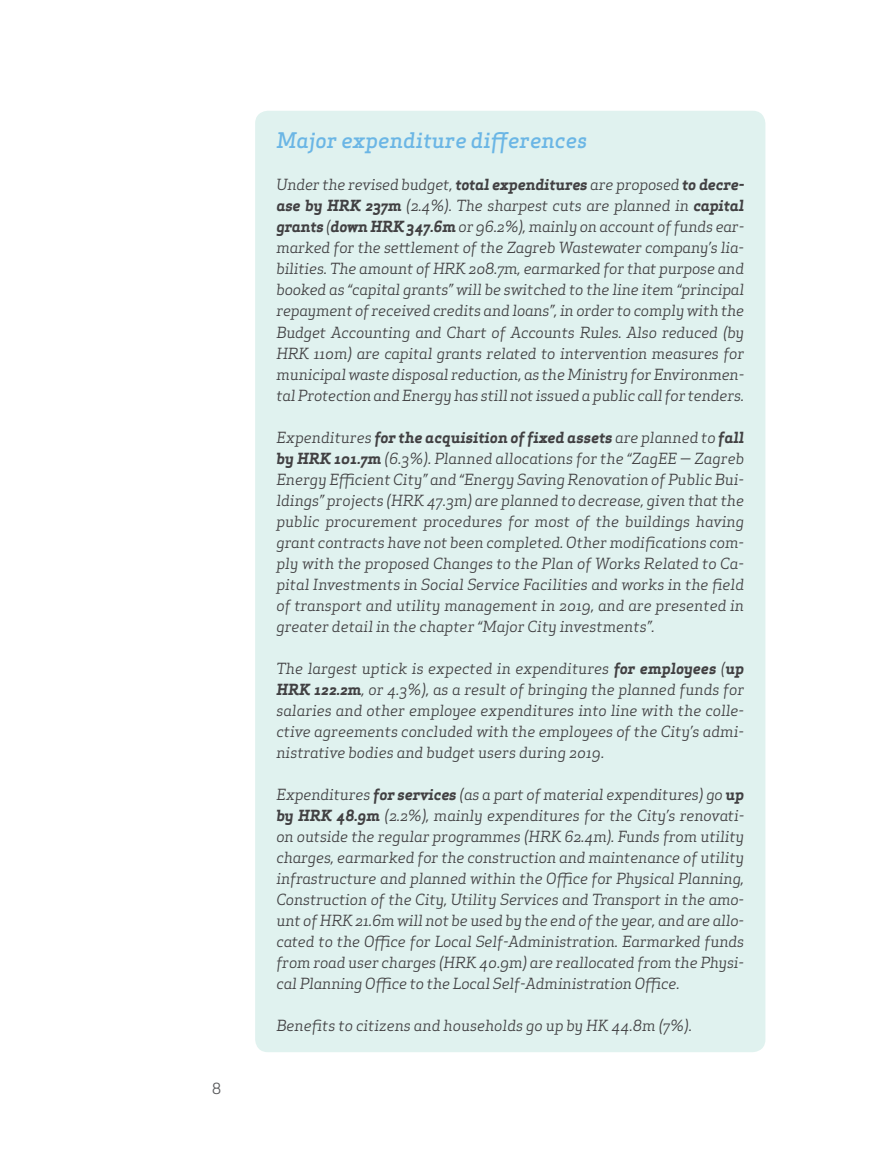
<style>
.page{position:relative;width:893px;height:1170px;background:#fff}
.page>*{position:absolute;margin:0;border:0;box-sizing:border-box;transform-origin:0 0}
.t1{font:italic 500 21px "Apex Serif";color:#6bb6e5}
.t2{font:italic 15px/21px "Apex Serif";color:#414042;text-align:justify}
.t3{font:15px "Apex Serif";color:#58595b}
.s1{font-weight:700}
</style>
<div class="page">
<div style="left:255px;top:111px;width:510px;height:941px;background:#e0f2ef;border-radius:13px"></div>
<p class="t3" style="left:212px;top:1078px;width:10px">8</p>
<h1 class="t1" style="left:276px;top:127px;width:312px">Major expenditure differences</h1>
<p class="t2" style="left:276px;top:174px;width:469px">Under the revised budget, <span class="s1">total expenditures</span> are proposed <span class="s1">to decre&shy;ase by HRK 237m</span> (2.4%). The sharpest cuts are planned in <span class="s1">capital grants</span> (<span class="s1">down HRK 347.6m</span> or 96.2%), mainly on account of funds ear&shy;marked for the settlement of the Zagreb Wastewater company’s lia&shy;bilities. The amount of HRK 208.7m, earmarked for that purpose and booked as “capital grants” will be switched to the line item “principal repayment of received credits and loans”, in order to comply with the Budget Accounting and Chart of Accounts Rules. Also reduced (by HRK 110m) are capital grants related to intervention measures for municipal waste disposal reduction, as the Ministry for Environmen&shy;tal Protection and Energy has still not issued a public call for tenders.</p>
<p class="t2" style="left:276px;top:426px;width:469px">Expenditures <span class="s1">for the acquisition of fixed assets</span> are planned to <span class="s1">fall by HRK 101.7m</span> (6.3%). Planned allocations for the “ZagEE — Zagreb Energy Efficient City” and “Energy Saving Renovation of Public Bui&shy;ldings” projects (HRK 47.3m) are planned to decrease, given that the public procurement procedures for most of the buildings having grant contracts have not been completed. Other modifications com&shy;ply with the proposed Changes to the Plan of Works Related to Ca&shy;pital Investments in Social Service Facilities and works in the field of transport and utility management in 2019, and are presented in greater detail in the chapter “Major City investments”.</p>
<p class="t2" style="left:276px;top:657px;width:469px">The largest uptick is expected in expenditures <span class="s1">for employees</span> (<span class="s1">up HRK 122.2m</span>, or 4.3%), as a result of bringing the planned funds for salaries and other employee expenditures into line with the colle&shy;ctive agreements concluded with the employees of the City’s admi&shy;nistrative bodies and budget users during 2019.</p>
<p class="t2" style="left:276px;top:783px;width:469px">Expenditures <span class="s1">for services</span> (as a part of material expenditures) go <span class="s1">up by HRK 48.9m</span> (2.2%), mainly expenditures for the City’s renovati&shy;on outside the regular programmes (HRK 62.4m). Funds from utility charges, earmarked for the construction and maintenance of utility infrastructure and planned within the Office for Physical Planning, Construction of the City, Utility Services and Transport in the amo&shy;unt of HRK 21.6m will not be used by the end of the year, and are allo&shy;cated to the Office for Local Self-Administration. Earmarked funds from road user charges (HRK 40.9m) are reallocated from the Physi&shy;cal Planning Office to the Local Self-Administration Office.</p>
<p class="t2" style="left:276px;top:1014px;width:417px">Benefits to citizens and households go up by HK 44.8m (7%).</p>
</div>
